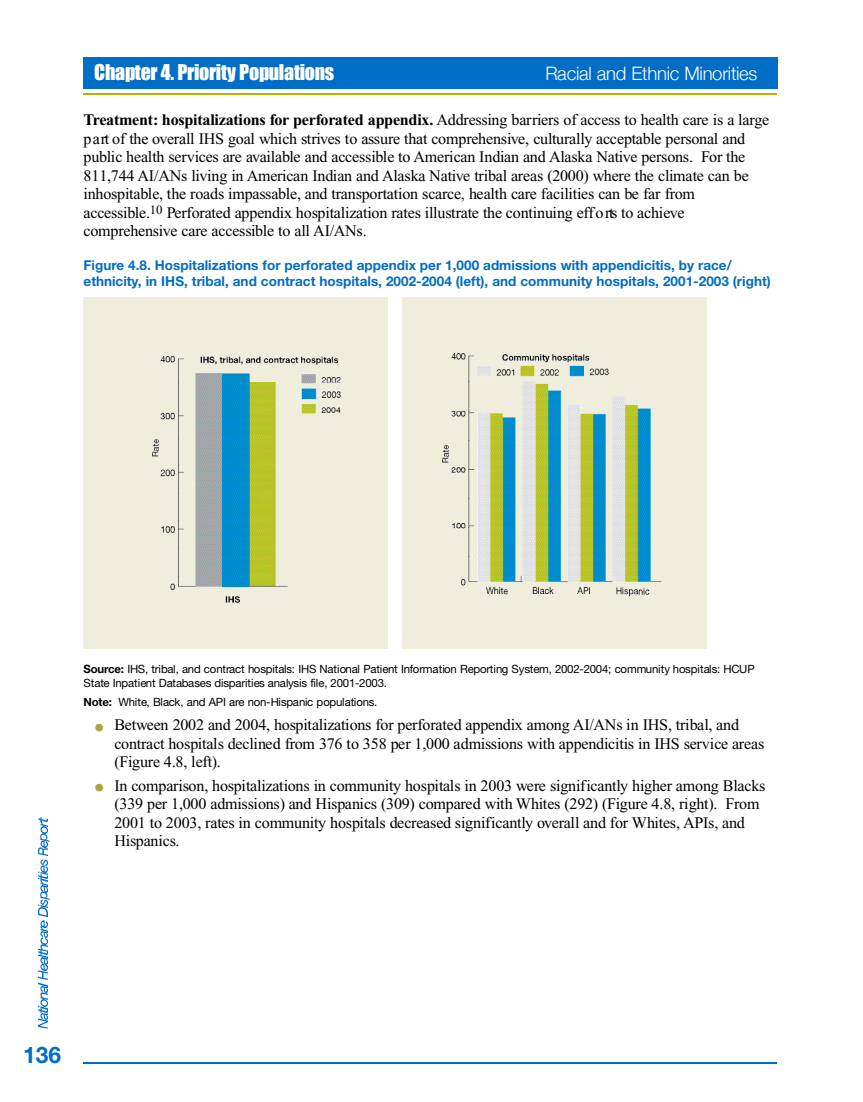
<style>
.page{position:relative;width:863px;height:1102px;background:#fff}
.page>*{position:absolute;margin:0;border:0;box-sizing:border-box;transform-origin:0 0}
.t1{font:700 22.8px "Helvetica Neue";color:#006dc6}
.t2{font:19.95px "Impact";letter-spacing:-.015em;color:#fff}
.t3{font:300 18.45px "Helvetica Neue";letter-spacing:-.02em;color:#fff}
.t4{font:16.05px/18.5px "Times New Roman";letter-spacing:-.015em;color:#000}
.t5{font:700 13.5px/16.4px "Helvetica Neue";color:#006dc6}
.t6{font:11.4px/14.4px "Helvetica Neue";letter-spacing:-.015em;color:#000}
.s1{font-weight:700}
.s2{font-size:31.35px;color:#aca53e}
</style>
<div class="page">
<svg style="left:38px;top:817px;width:12px;height:211px"></svg>
<hr style="left:84px;top:93px;width:693px;height:1px;background:#c0af00">
<hr style="left:84px;top:1062px;width:693px;height:1px;background:#006dc6">
<div style="left:84px;top:57px;width:694px;height:32px;background:#006dc6"></div>
<div style="left:84px;top:297px;width:304px;height:351px;background:#efeedd"></div>
<img style="left:160px;top:356px;width:181px;height:27px">
<img style="left:152px;top:383px;width:189px;height:220px">
<div style="left:402px;top:297px;width:304px;height:351px;background:#efeedd"></div>
<img style="left:451px;top:353px;width:158px;height:28px">
<img style="left:442px;top:381px;width:220px;height:215px">
<p class="t2" style="left:94px;top:60px;width:241px">Chapter 4. Priority Populations</p>
<p class="t3" style="left:545px;top:62px;width:214px">Racial and Ethnic Minorities</p>
<p class="t2" style="left:94px;top:60px;width:83px">H ig h lig h t s</p>
<p class="t4" style="left:84px;top:112px;width:687px"><span class="s1">Tre a tm e n t: hospitalizations for perfo rated appendix.</span> Addressing barriers of access to health care is a larg e p a rt of the overall IHS goal which strives to assure that comprehensive, culturally acceptable personal and<br>p u blic health services are ava ila ble and accessible to American Indian and Alaska Native persons. For the 811,744 AI/ANs living in American Indian and Alaska Native tribal areas (2000) where the climate can be<br>in h o s p ita ble, the roads impassable, and transportation scarce, health care facilities can be far from<br>a c c e s s ible .<sup>1</sup> <sup>0</sup> Perforated appendix hospitalization rates illustrate the continuing eff o rts to achieve<br>c o m p re h e n s ive care accessible to all AI/ANs.</p>
<p class="t5" style="left:84px;top:258px;width:689px">Figure 4.8. Hospitalizations for perforated appendix per 1,000 admissions with appendicitis, by race/ ethnicity, in IHS, tribal, and contract hospitals, 2002-2004 (left), and community hospitals, 2001-2003 (right)</p>
<p class="t6" style="left:84px;top:662px;width:673px"><span class="s1">S o u rc e :</span> IHS, tribal, and contract hospitals: IHS National Patient Information Reporting System, 2002-2004; community hospitals: HCUP<br>State Inpatient Databases disparities analysis file, 2001-2003.</p>
<p class="t6" style="left:84px;top:696px;width:295px"><span class="s1">N o te :</span> White, Black, and API are non-Hispanic populations.</p>
<p class="t4" style="left:114px;top:716px;width:651px;text-indent:-21px"><span class="s2">•</span> B e tween 2002 and 2004, hospitalizations for perforated appendix among AI/ANs in IHS, tribal, and contract hospitals declined from 376 to 358 per 1,000 admissions with appendicitis in IHS service areas (Figure 4.8, left).</p>
<p class="t4" style="left:114px;top:777px;width:652px;text-indent:-21px"><span class="s2">•</span> In comparison, hospitalizations in community hospitals in 2003 were signific a n tly higher among Blacks (339 per 1,000 admissions) and Hispanics (309) compared with Whites (292) (Figure 4.8, right). Fro m 2001 to 2003, rates in community hospitals decreased signific a n tly overall and for Whites, APIs, and Hispanics.</p>
<h1 class="t1" style="left:23px;top:1046px;width:40px">136</h1>
</div>
